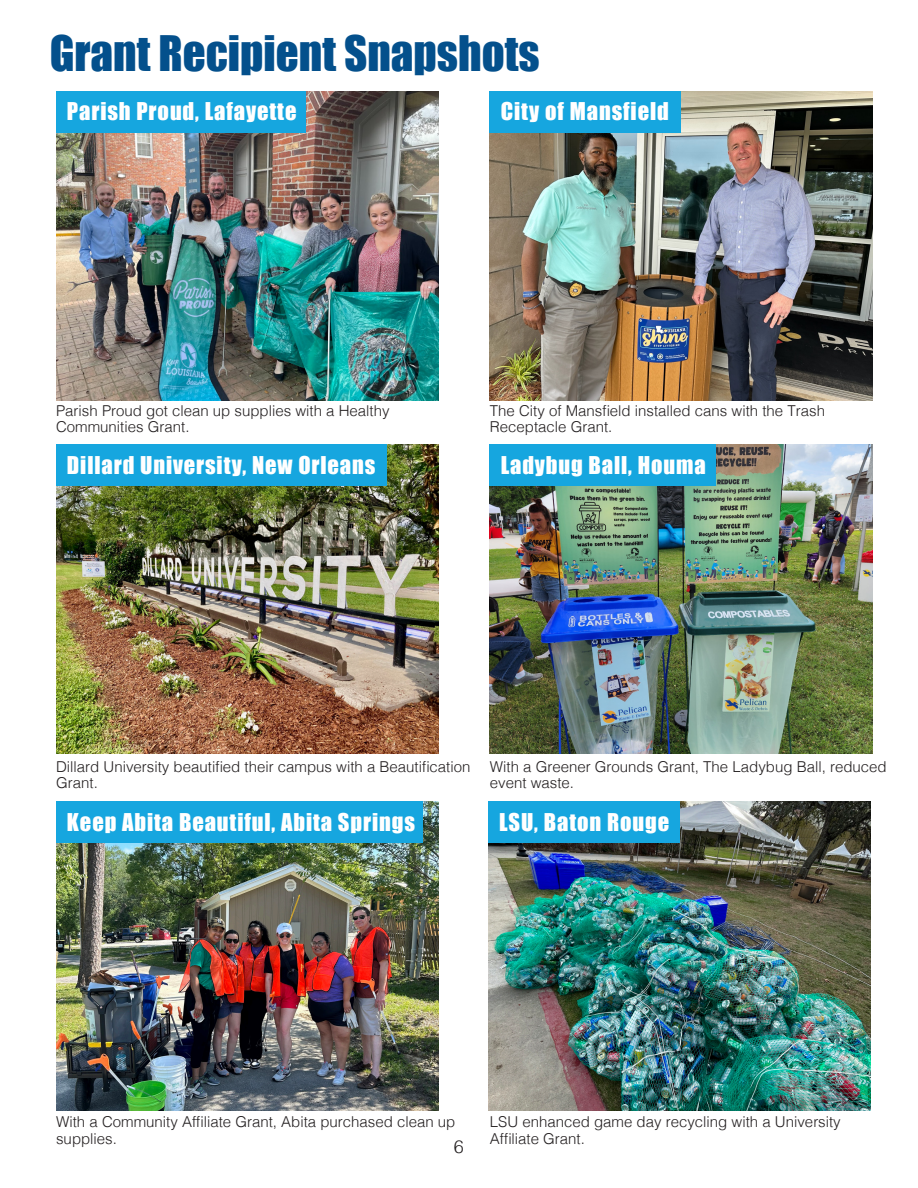
<style>
.page{position:relative;width:918px;height:1188px;background:#fff}
.page>*{position:absolute;margin:0;border:0;box-sizing:border-box;transform-origin:0 0}
.t1{font:45px "Impact";color:#04508c}
.t2{font:22.5px "Impact";letter-spacing:.04em;color:#fff}
.t3{font:300 18px "Helvetica";color:#231f20}
.t4{font:300 15px/16.5px "Helvetica";color:#231f20}
</style>
<div class="page">
<img style="left:490px;top:91px;width:382px;height:309px">
<img style="left:490px;top:445px;width:382px;height:309px">
<img style="left:56px;top:91px;width:382px;height:309px">
<img style="left:56px;top:445px;width:382px;height:309px">
<img style="left:56px;top:802px;width:382px;height:308px">
<img style="left:488px;top:802px;width:383px;height:308px">
<div style="left:56px;top:91px;width:250px;height:41px;background:#16a6df"></div>
<div style="left:490px;top:91px;width:191px;height:41px;background:#16a6df"></div>
<div style="left:490px;top:445px;width:226px;height:41px;background:#16a6df"></div>
<div style="left:56px;top:445px;width:331px;height:41px;background:#16a6df"></div>
<div style="left:56px;top:802px;width:366px;height:41px;background:#16a6df"></div>
<div style="left:488px;top:802px;width:192px;height:41px;background:#16a6df"></div>
<p class="t1" style="left:50px;top:18px;width:492px">Grant Recipient Snapshots</p>
<p class="t2" style="left:67px;top:94px;width:231px">Parish Proud, Lafayette</p>
<p class="t2" style="left:501px;top:94px;width:170px">City of Mansfield</p>
<p class="t4" style="left:56px;top:401px;width:335px">Parish Proud got clean up supplies with a Healthy<br>Communities Grant.</p>
<p class="t4" style="left:490px;top:401px;width:337px">The City of Mansfield installed cans with the Trash<br>Receptacle Grant.</p>
<p class="t2" style="left:67px;top:448px;width:310px">Dillard University, New Orleans</p>
<p class="t2" style="left:501px;top:448px;width:207px">Ladybug Ball, Houma</p>
<p class="t4" style="left:56px;top:757px;width:416px">Dillard University beautified their campus with a Beautification<br>Grant.</p>
<p class="t4" style="left:490px;top:757px;width:398px">With a Greener Grounds Grant, The Ladybug Ball, reduced event waste.</p>
<p class="t2" style="left:67px;top:804px;width:349px">Keep Abita Beautiful, Abita Springs</p>
<p class="t2" style="left:499px;top:804px;width:171px">LSU, Baton Rouge</p>
<p class="t4" style="left:56px;top:1112px;width:401px">With a Community Affiliate Grant, Abita purchased clean up supplies.</p>
<p class="t3" style="left:454px;top:1131px;width:12px">6</p>
<p class="t4" style="left:490px;top:1112px;width:352px">LSU enhanced game day recycling with a University<br>Affiliate Grant.</p>
</div>
